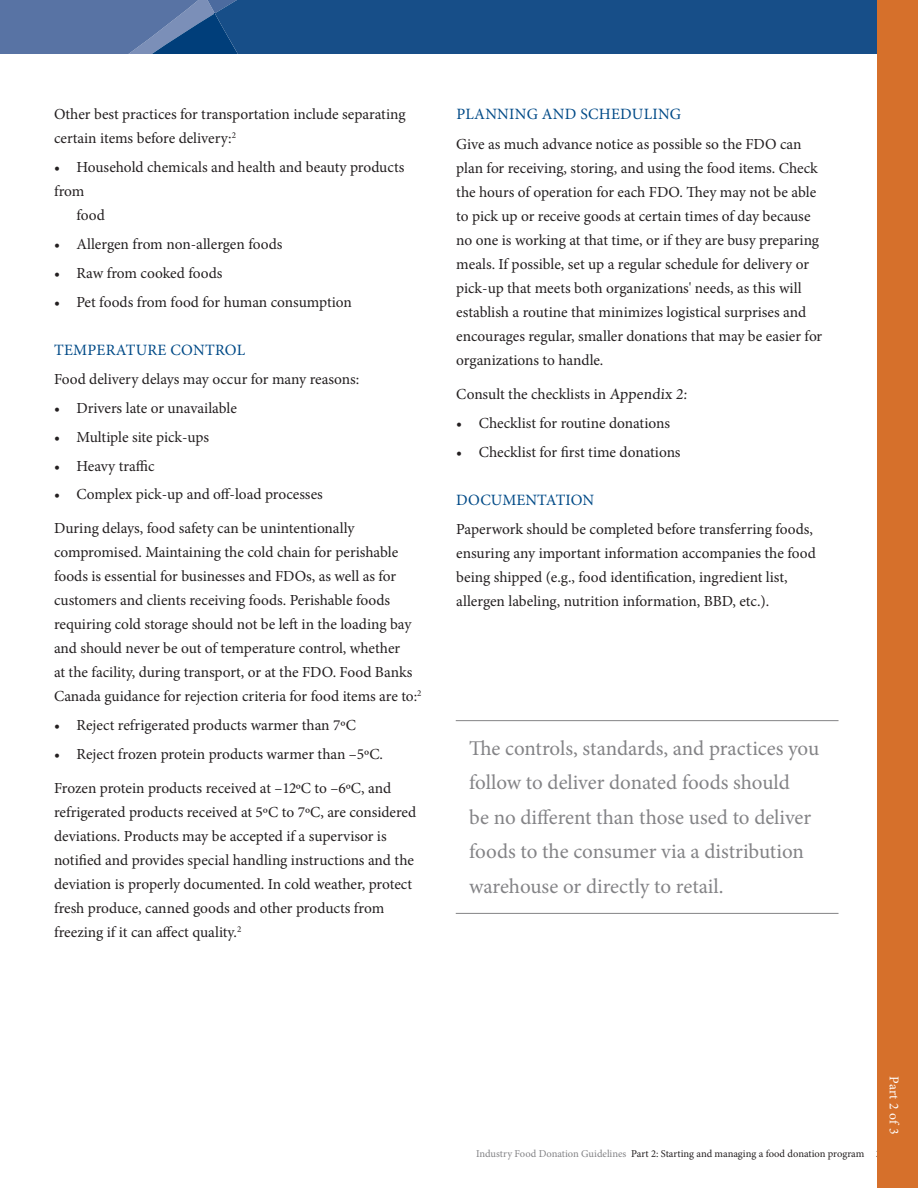
<style>
.page{position:relative;width:918px;height:1188px;background:#fff}
.page>*{position:absolute;margin:0;border:0;box-sizing:border-box;transform-origin:0 0}
.this_quote-WORDS{font:21px/34.5px "Minion Pro";letter-spacing:-.005em;color:#838386}
.this_body_bold{font:15.75px "Minion Pro";letter-spacing:.015em;color:#004a87}
.this_body{font:15.3px/24px "Minion Pro";color:#231f20}
.this_body_bold-2{font:15.3px/24px "Minion Pro";color:#231f20}
.t1{font:13.5px "Minion Pro";letter-spacing:.01em;color:#fff}
.t2{font:10.5px "Minion Pro";letter-spacing:-.005em;color:#231f20}
.s1{font-size:15.75px}
.s2{color:#838386}
</style>
<div class="page">
<svg style="left:0;top:0;width:878px;height:54px;background:#25568e"></svg>
<div style="left:878px;top:0;width:40px;height:1188px;background:#d6702b"></div>
<hr style="left:456px;top:720px;width:383px;height:1px;background:#838386">
<hr style="left:456px;top:913px;width:383px;height:1px;background:#838386">
<p class="this_body_bold-2" style="left:54px;top:102px;width:353px">Other best practices for transportation include separating certain items before delivery:<sup>2</sup></p>
<p class="this_body" style="left:54px;top:155px;width:352px">• Household chemicals and health and beauty products</p>
<p class="this_body" style="left:54px;top:179px;width:32px">from</p>
<p class="this_body" style="left:76px;top:203px;width:30px">food</p>
<p class="this_body" style="left:54px;top:232px;width:230px">• Allergen from non-allergen foods</p>
<p class="this_body" style="left:54px;top:261px;width:170px">• Raw from cooked foods</p>
<p class="this_body" style="left:54px;top:290px;width:299px">• Pet foods from food for human consumption</p>
<p class="this_body_bold" style="left:54px;top:339px;width:193px">TEMPERATURE CONTROL</p>
<p class="this_body" style="left:54px;top:367px;width:307px">Food delivery delays may occur for many reasons:</p>
<p class="this_body" style="left:54px;top:396px;width:184px">• Drivers late or unavailable</p>
<p class="this_body" style="left:54px;top:425px;width:157px">• Multiple site pick-ups</p>
<p class="this_body" style="left:54px;top:454px;width:102px">• Heavy traffic</p>
<p class="this_body" style="left:54px;top:483px;width:270px">• Complex pick-up and off-load processes</p>
<p class="this_body" style="left:54px;top:516px;width:369px">During delays, food safety can be unintentionally compromised. Maintaining the cold chain for perishable foods is essential for businesses and FDOs, as well as for customers and clients receiving foods. Perishable foods requiring cold storage should not be left in the loading bay and should never be out of temperature control, whether<br>at the facility, during transport, or at the FDO. Food Banks Canada guidance for rejection criteria for food items are to:<sup>2</sup></p>
<p class="this_body" style="left:54px;top:713px;width:303px">• Reject refrigerated products warmer than 7ºC</p>
<p class="this_body" style="left:54px;top:742px;width:331px">• Reject frozen protein products warmer than –5ºC.</p>
<p class="this_body" style="left:54px;top:776px;width:364px">Frozen protein products received at –12ºC to –6ºC, and refrigerated products received at 5ºC to 7ºC, are considered deviations. Products may be accepted if a supervisor is notified and provides special handling instructions and the deviation is properly documented. In cold weather, protect fresh produce, canned goods and other products from freezing if it can affect quality.<sup>2</sup></p>
<p class="this_body_bold" style="left:456px;top:104px;width:226px">PLANNING AND SCHEDULING</p>
<p class="this_body_bold-2" style="left:456px;top:132px;width:368px">Give as much advance notice as possible so the FDO can plan for receiving, storing, and using the food items. Check the hours of operation for each FDO. They may not be able to pick up or receive goods at certain times of day because no one is working at that time, or if they are busy preparing meals. If possible, set up a regular schedule for delivery or pick-up that meets both organizations' needs, as this will establish a routine that minimizes logistical surprises and encourages regular, smaller donations that may be easier for organizations to handle.</p>
<p class="this_body" style="left:456px;top:382px;width:234px">Consult the checklists in <span class="s1">Appendix 2:</span></p>
<p class="this_body" style="left:456px;top:411px;width:215px">• Checklist for routine donations</p>
<p class="this_body" style="left:456px;top:440px;width:226px">• Checklist for first time donations</p>
<p class="this_body_bold" style="left:456px;top:489px;width:139px">DOCUMENTATION</p>
<p class="this_body" style="left:456px;top:517px;width:361px">Paperwork should be completed before transferring foods, ensuring any important information accompanies the food being shipped (e.g., food identification, ingredient list, allergen labeling, nutrition information, BBD, etc.).</p>
<p class="this_quote-WORDS" style="left:469px;top:731px;width:351px">The controls, standards, and practices you follow to deliver donated foods should<br>be no different than those used to deliver foods to the consumer via a distribution warehouse or directly to retail.</p>
<p class="t1" style="left:903px;top:1076px;width:59px;rotate:90deg">Part 2 of 3</p>
<p class="t2" style="left:476px;top:1146px;width:412px"><span class="s2">Industry Food Donation Guidelines</span> Part 2: Starting and managing a food donation program 23</p>
</div>
